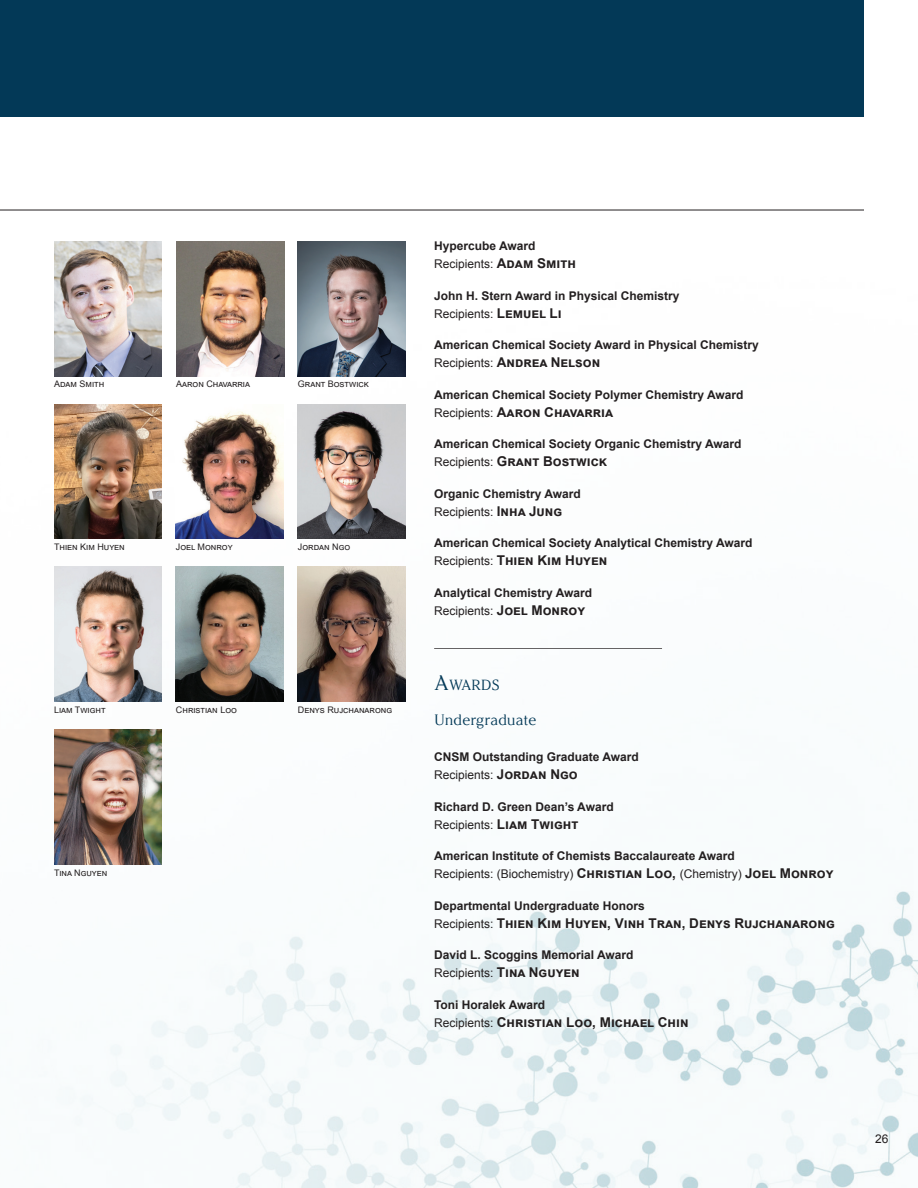
<style>
.page{position:relative;width:918px;height:1188px;background:#fff}
.page>*{position:absolute;margin:0;border:0;box-sizing:border-box;transform-origin:0 0}
.t1{font:15px "Argesta Display";color:#033957}
.t2{font:14.7px "Argesta Display";letter-spacing:-.025em;color:#033957}
.t3{font:700 13.5px "Arial";color:#231f20}
.t4{font:700 13.5px "Arial";letter-spacing:.025em;color:#231f20}
.t5{font:700 12px "Arial";color:#231f20}
.t6{font:12px "Arial";color:#231f20}
.t7{font:9px "Arial";color:#231f20}
.s1{font-weight:700;font-size:13.5px}
.s2{font-weight:400;font-size:12px}
.s3{font-size:21px}
</style>
<div class="page">
<img style="left:54px;top:270px;width:864px;height:918px">
<hr style="left:434px;top:648px;width:228px;height:1px;background:#231f20">
<hr style="left:0;top:210px;width:864px;height:1px;background:#231f20">
<div style="left:0;top:0;width:864px;height:116px;background:#033957"></div>
<img style="left:54px;top:241px;width:108px;height:135px">
<img style="left:54px;top:404px;width:108px;height:135px">
<img style="left:54px;top:567px;width:108px;height:134px">
<img style="left:54px;top:729px;width:108px;height:135px">
<img style="left:176px;top:241px;width:108px;height:135px">
<img style="left:298px;top:241px;width:108px;height:135px">
<img style="left:176px;top:404px;width:108px;height:135px">
<img style="left:298px;top:404px;width:108px;height:135px">
<img style="left:298px;top:567px;width:108px;height:134px">
<img style="left:176px;top:567px;width:108px;height:134px">
<p class="t7" style="left:54px;top:378px;width:52px">Adam Smith</p>
<p class="t7" style="left:176px;top:378px;width:76px">Aaron Chavarria</p>
<p class="t7" style="left:298px;top:378px;width:72px">Grant Bostwick</p>
<p class="t7" style="left:54px;top:541px;width:72px">Thien Kim Huyen</p>
<p class="t7" style="left:176px;top:541px;width:58px">Joel Monroy</p>
<p class="t7" style="left:298px;top:541px;width:54px">Jordan Ngo</p>
<h3 class="t5" style="left:434px;top:237px;width:103px">Hypercube Award</h3>
<p class="t6" style="left:434px;top:256px;width:143px">Recipients: <span class="s1">Adam Smith</span></p>
<h3 class="t5" style="left:434px;top:287px;width:247px">John H. Stern Award in Physical Chemistry</h3>
<p class="t6" style="left:434px;top:305px;width:129px">Recipients: <span class="s1">Lemuel Li</span></p>
<h3 class="t5" style="left:434px;top:336px;width:326px">American Chemical Society Award in Physical Chemistry</h3>
<p class="t3" style="left:434px;top:353px;width:168px"><span class="s2">Recipients:</span> Andrea Nelson</p>
<h3 class="t5" style="left:434px;top:386px;width:311px">American Chemical Society Polymer Chemistry Award</h3>
<p class="t4" style="left:434px;top:402px;width:180px"><span class="s2">Recipients:</span> Aaron Chavarria</p>
<h3 class="t5" style="left:434px;top:435px;width:309px">American Chemical Society Organic Chemistry Award</h3>
<p class="t3" style="left:434px;top:452px;width:174px"><span class="s2">Recipients:</span> Grant Bostwick</p>
<h3 class="t5" style="left:434px;top:485px;width:148px">Organic Chemistry Award</h3>
<p class="t6" style="left:434px;top:503px;width:130px">Recipients: <span class="s1">Inha Jung</span></p>
<h3 class="t5" style="left:434px;top:534px;width:320px">American Chemical Society Analytical Chemistry Award</h3>
<p class="t3" style="left:434px;top:551px;width:175px"><span class="s2">Recipients:</span> Thien Kim Huyen</p>
<h3 class="t5" style="left:434px;top:584px;width:160px">Analytical Chemistry Award</h3>
<p class="t6" style="left:434px;top:602px;width:152px">Recipients: <span class="s1">Joel Monroy</span></p>
<p class="t7" style="left:54px;top:703px;width:53px">Liam Twight</p>
<p class="t7" style="left:54px;top:866px;width:55px">Tina Nguyen</p>
<p class="t7" style="left:176px;top:703px;width:63px">Christian Loo</p>
<p class="t7" style="left:298px;top:703px;width:96px">Denys Rujchanarong</p>
<h1 class="t2" style="left:434px;top:676px;width:67px"><span class="s3">A</span>WARDS</h1>
<h2 class="t1" style="left:434px;top:711px;width:104px">undergraduate</h2>
<h3 class="t5" style="left:434px;top:749px;width:206px">CNSM Outstanding Graduate Award</h3>
<p class="t6" style="left:434px;top:767px;width:145px">Recipients: <span class="s1">Jordan Ngo</span></p>
<h3 class="t5" style="left:434px;top:798px;width:181px">Richard D. Green Dean’s Award</h3>
<p class="t6" style="left:434px;top:816px;width:146px">Recipients: <span class="s1">Liam Twight</span></p>
<h3 class="t5" style="left:434px;top:848px;width:302px">American Institute of Chemists Baccalaureate Award</h3>
<p class="t6" style="left:434px;top:866px;width:401px">Recipients: (Biochemistry) <span class="s1">Christian Loo,</span> (Chemistry) <span class="s1">Joel Monroy</span></p>
<h3 class="t5" style="left:434px;top:897px;width:212px">Departmental Undergraduate Honors</h3>
<p class="t3" style="left:434px;top:914px;width:402px"><span class="s2">Recipients:</span> Thien Kim Huyen, Vinh Tran, Denys Rujchanarong</p>
<h3 class="t5" style="left:434px;top:947px;width:201px">David L. Scoggins Memorial Award</h3>
<p class="t6" style="left:434px;top:965px;width:147px">Recipients: <span class="s1">Tina Nguyen</span></p>
<h3 class="t5" style="left:434px;top:996px;width:113px">Toni Horalek Award</h3>
<p class="t3" style="left:434px;top:1013px;width:256px"><span class="s2">Recipients:</span> Christian Loo, Michael Chin</p>
<p class="t6" style="left:875px;top:1130px;width:15px">26</p>
</div>
